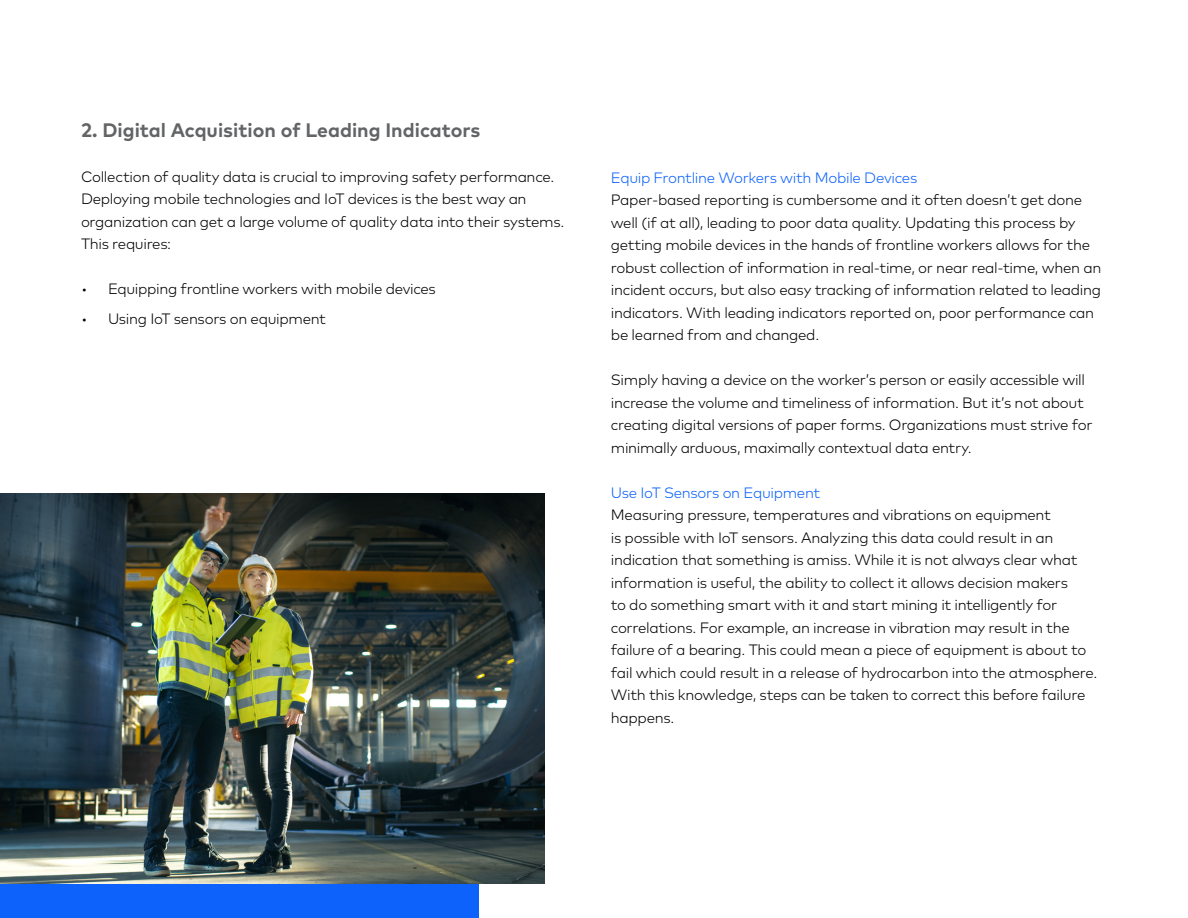
<style>
.page{position:relative;width:1188px;height:918px;background:#fff}
.page>*{position:absolute;margin:0;border:0;box-sizing:border-box;transform-origin:0 0}
.t1{font:700 19.5px "Mark OT";color:#636466}
.t2{font:300 15px/22.5px "Mark OT";letter-spacing:-.02em;color:#000}
.t3{font:300 15px "Mark OT";letter-spacing:-.02em;color:#0c62fb}
</style>
<div class="page">
<div style="left:0;top:599px;width:478px;height:319px;background:#0c62fb"></div>
<img style="left:0;top:494px;width:544px;height:389px">
<h1 class="t1" style="left:81px;top:117px;width:401px">2. Digital Acquisition of Leading Indicators</h1>
<p class="t2" style="left:81px;top:165px;width:485px">Collection of quality data is crucial to improving safety performance.<br>Deploying mobile technologies and IoT devices is the best way an organization can get a large volume of quality data into their systems.<br>This requires:</p>
<p class="t2" style="left:81px;top:278px;width:356px">• Equipping frontline workers with mobile devices</p>
<p class="t2" style="left:81px;top:307px;width:246px">• Using IoT sensors on equipment</p>
<p class="t3" style="left:611px;top:168px;width:308px">Equip Frontline Workers with Mobile Devices</p>
<p class="t2" style="left:611px;top:189px;width:492px">Paper-based reporting is cumbersome and it often doesn’t get done well (if at all), leading to poor data quality. Updating this process by getting mobile devices in the hands of frontline workers allows for the robust collection of information in real-time, or near real-time, when an incident occurs, but also easy tracking of information related to leading indicators. With leading indicators reported on, poor performance can be learned from and changed.</p>
<p class="t2" style="left:611px;top:369px;width:483px">Simply having a device on the worker’s person or easily accessible will increase the volume and timeliness of information. But it’s not about creating digital versions of paper forms. Organizations must strive for minimally arduous, maximally contextual data entry.</p>
<p class="t3" style="left:611px;top:483px;width:211px">Use IoT Sensors on Equipment</p>
<p class="t2" style="left:611px;top:504px;width:488px">Measuring pressure, temperatures and vibrations on equipment<br>is possible with IoT sensors. Analyzing this data could result in an indication that something is amiss. While it is not always clear what information is useful, the ability to collect it allows decision makers<br>to do something smart with it and start mining it intelligently for correlations. For example, an increase in vibration may result in the failure of a bearing. This could mean a piece of equipment is about to fail which could result in a release of hydrocarbon into the atmosphere.<br>With this knowledge, steps can be taken to correct this before failure happens.</p>
</div>
